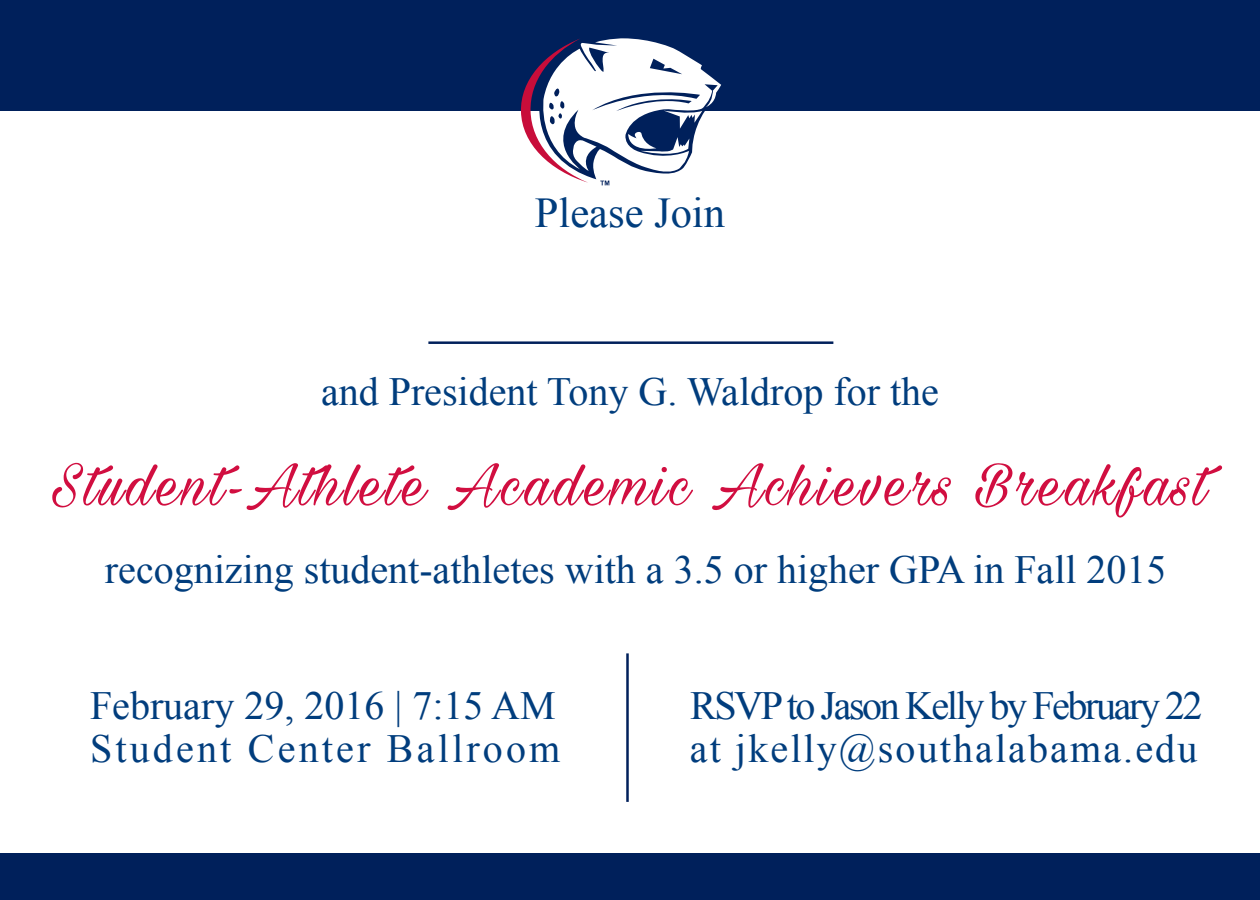
<style>
.page{position:relative;width:1260px;height:900px;background:#fff}
.page>*{position:absolute;margin:0;border:0;box-sizing:border-box;transform-origin:0 0}
.t1{font:67.5px "Milasian Circa PERSONAL";letter-spacing:.04em;color:#d10e40}
.t2{font:42.5px "Times New Roman";color:#013d7d}
.t3{font:40px "Times New Roman";color:#013d7d}
.t4{font:40px/43.2px "Times New Roman";letter-spacing:-.06em;color:#013d7d}
.t5{font:40px/43.2px "Times New Roman";letter-spacing:.08em;color:#013d7d}
</style>
<div class="page">
<div style="left:0;top:853px;width:1260px;height:47px;background:#00205b"></div>
<div style="left:0;top:0;width:1260px;height:110px;background:#00205b"></div>
<svg style="left:521px;top:38px;width:202px;height:147px"></svg>
<hr style="left:428px;top:341px;width:405px;height:3px;background:#00205b">
<hr style="left:626px;top:653px;width:3px;height:149px;background:#00205b">
<p class="t2" style="left:535px;top:185px;width:192px">Please Join</p>
<p class="t3" style="left:321px;top:365px;width:619px">and President Tony G. Waldrop for the</p>
<h1 class="t1" style="left:52px;top:445px;width:1157px">Student-Athlete Academic Achievers Breakfast</h1>
<p class="t3" style="left:105px;top:543px;width:1063px">recognizing student-athletes with a 3.5 or higher GPA in Fall 2015</p>
<p class="t5" style="left:90px;top:683px;width:472px">February 29, 2016 | 7:15 AM<br>Student Center Ballroom</p>
<p class="t4" style="left:690px;top:683px;width:514px">RSVP to Jason Kelly by February 22 at jkelly@southalabama.edu</p>
</div>
